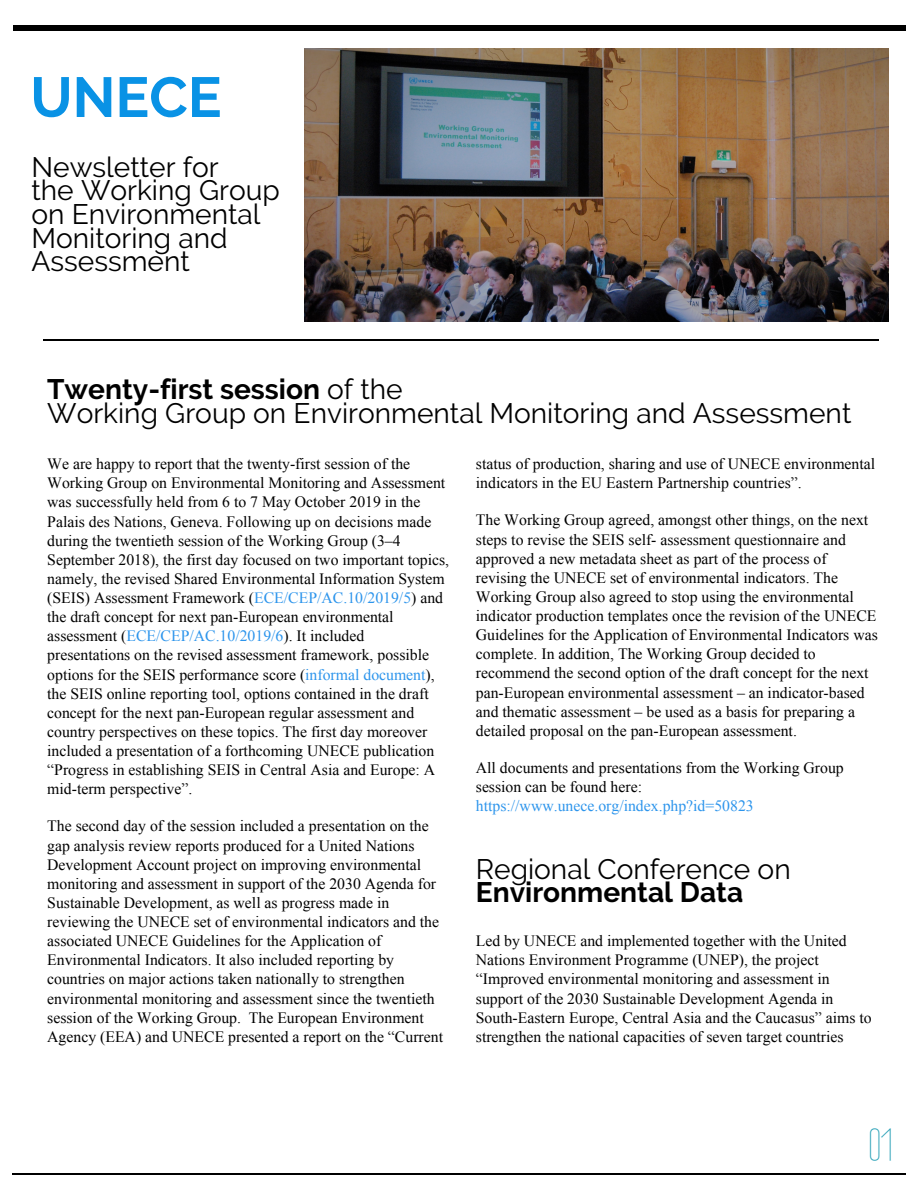
<style>
.page{position:relative;width:918px;height:1188px;background:#fff}
.page>*{position:absolute;margin:0;border:0;box-sizing:border-box;transform-origin:0 0}
.t1{font:700 56.25px "Raleway";color:#0992e5}
.t2{font:45px "Wire One";color:#27a0b6}
.t3{font:28.2px/23.7px "Raleway";color:#000}
.t4{font:700 28.2px "Raleway";color:#000}
.t5{font:15.75px/19.2px "Times New Roman";color:#000}
.t6{font:15.75px "Times New Roman";color:#2d95ec}
.s1{font-weight:700}
.s2{color:#2d95ec}
</style>
<div class="page">
<img style="left:305px;top:48px;width:584px;height:274px">
<div style="left:14px;top:25px;width:892px;height:5px;background:#000"></div>
<hr style="left:12px;top:1173px;width:894px;height:1px;background:#000">
<hr style="left:43px;top:340px;width:836px;height:1px;background:#000">
<h1 class="t1" style="left:30px;top:65px;width:193px">UNECE</h1>
<h3 class="t3" style="left:32px;top:155px;width:250px">Newsletter for<br>the Working Group on Environmental<br>Monitoring and<br>Assessment</h3>
<h3 class="t3" style="left:47px;top:378px;width:806px"><span class="s1">Twenty-first session</span> of the<br>Working Group on Environmental Monitoring and Assessment</h3>
<p class="t5" style="left:47px;top:454px;width:404px">We are happy to report that the twenty-first session of the Working Group on Environmental Monitoring and Assessment was successfully held from 6 to 7 May October 2019 in the Palais des Nations, Geneva. Following up on decisions made during the twentieth session of the Working Group (3–4<br>September 2018), the first day focused on two important topics, namely, the revised Shared Environmental Information System (SEIS) Assessment Framework (<span class="s2">ECE/CEP/AC.10/2019/5</span>) and the draft concept for next pan-European environmental assessment (<span class="s2">ECE/CEP/AC.10/2019/6</span>). It included presentations on the revised assessment framework, possible options for the SEIS performance score (<span class="s2">informal document</span>), the SEIS online reporting tool, options contained in the draft concept for the next pan-European regular assessment and country perspectives on these topics. The first day moreover included a presentation of a forthcoming UNECE publication “Progress in establishing SEIS in Central Asia and Europe: A mid-term perspective”.</p>
<p class="t5" style="left:47px;top:816px;width:397px">The second day of the session included a presentation on the gap analysis review reports produced for a United Nations Development Account project on improving environmental monitoring and assessment in support of the 2030 Agenda for Sustainable Development, as well as progress made in reviewing the UNECE set of environmental indicators and the associated UNECE Guidelines for the Application of Environmental Indicators. It also included reporting by countries on major actions taken nationally to strengthen environmental monitoring and assessment since the twentieth session of the Working Group. The European Environment Agency (EEA) and UNECE presented a report on the “Current</p>
<p class="t5" style="left:476px;top:454px;width:401px">status of production, sharing and use of UNECE environmental indicators in the EU Eastern Partnership countries”.</p>
<p class="t5" style="left:476px;top:510px;width:404px">The Working Group agreed, amongst other things, on the next steps to revise the SEIS self- assessment questionnaire and approved a new metadata sheet as part of the process of revising the UNECE set of environmental indicators. The Working Group also agreed to stop using the environmental indicator production templates once the revision of the UNECE Guidelines for the Application of Environmental Indicators was complete. In addition, The Working Group decided to recommend the second option of the draft concept for the next pan-European environmental assessment – an indicator-based and thematic assessment – be used as a basis for preparing a detailed proposal on the pan-European assessment.</p>
<p class="t5" style="left:476px;top:758px;width:369px">All documents and presentations from the Working Group session can be found here:</p>
<p class="t6" style="left:476px;top:795px;width:279px">https://www.unece.org/index.php?id=50823</p>
<h3 class="t3" style="left:476px;top:857px;width:316px">Regional Conference on</h3>
<h3 class="t4" style="left:476px;top:876px;width:269px">Environmental Data</h3>
<p class="t5" style="left:476px;top:931px;width:397px">Led by UNECE and implemented together with the United Nations Environment Programme (UNEP), the project “Improved environmental monitoring and assessment in support of the 2030 Sustainable Development Agenda in South-Eastern Europe, Central Asia and the Caucasus” aims to strengthen the national capacities of seven target countries</p>
<h2 class="t2" style="left:868px;top:1120px;width:26px">01</h2>
</div>
